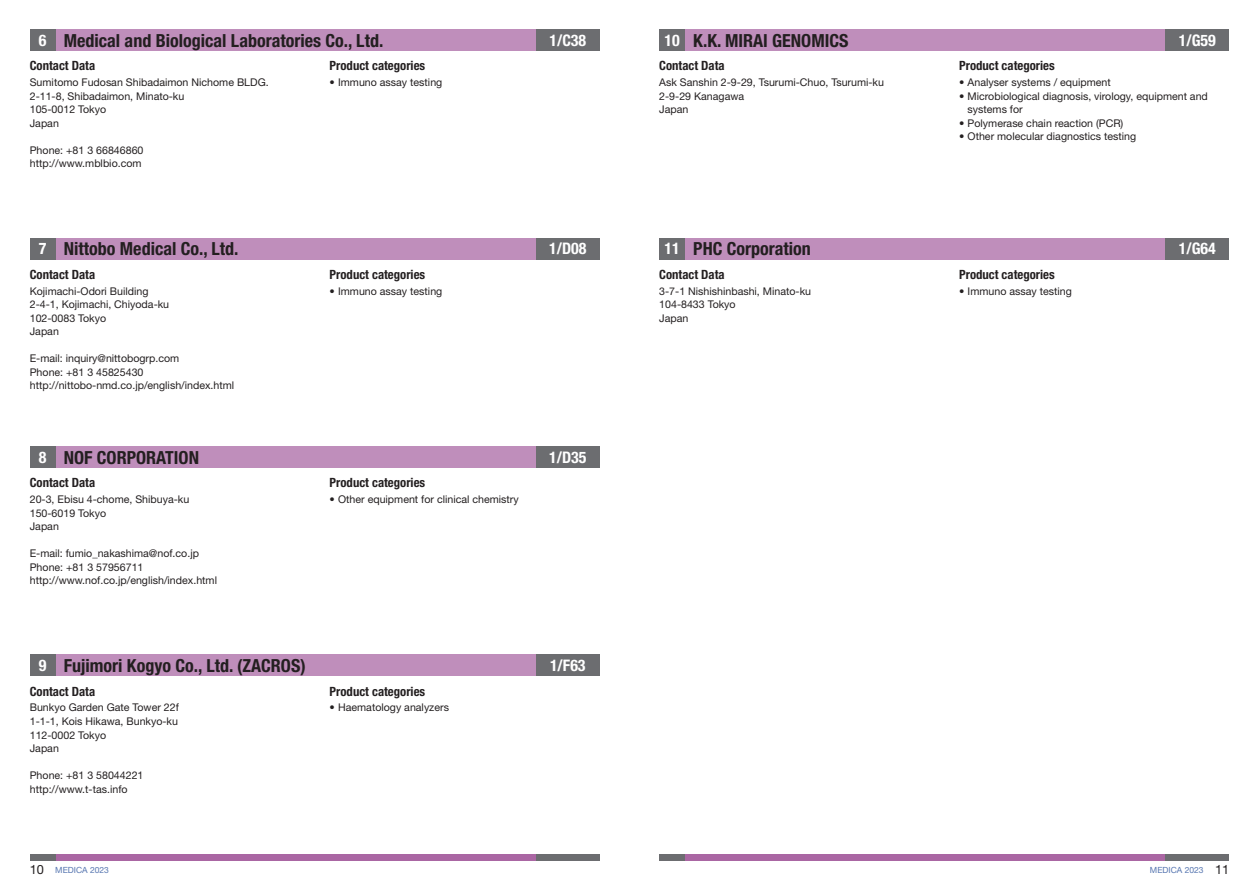
<style>
.page{position:relative;width:1259px;height:893px;background:#fff}
.page>*{position:absolute;margin:0;border:0;box-sizing:border-box;transform-origin:0 0}
.t1{font:700 condensed 18px "Helvetica Neue";color:#231f20}
.t2{font:700 condensed 15.9px "Helvetica Neue";color:#fff}
.t3{font:700 condensed 12.75px "Helvetica Neue";color:#231f20}
.t4{font:10.65px/13.5px "Helvetica Neue";color:#231f20}
.t5{font:8.55px "Helvetica Neue";color:#5877b1}
.s1{font-size:15.9px;color:#fff}
.s2{font-size:12.75px;color:#231f20}
</style>
<div class="page">
<div style="left:30px;top:855px;width:570px;height:6px;background:#aa66a3"></div>
<div style="left:536px;top:855px;width:64px;height:6px;background:#6c6d70"></div>
<div style="left:30px;top:855px;width:25px;height:6px;background:#6c6d70"></div>
<div style="left:659px;top:855px;width:570px;height:6px;background:#aa66a3"></div>
<div style="left:1165px;top:855px;width:64px;height:6px;background:#6c6d70"></div>
<div style="left:659px;top:855px;width:26px;height:6px;background:#6c6d70"></div>
<div style="left:30px;top:238px;width:570px;height:21px;background:#bf8ebb"></div>
<div style="left:659px;top:238px;width:570px;height:21px;background:#bf8ebb"></div>
<div style="left:536px;top:238px;width:64px;height:21px;background:#6c6d70"></div>
<div style="left:1165px;top:238px;width:64px;height:21px;background:#6c6d70"></div>
<div style="left:30px;top:238px;width:25px;height:21px;background:#6c6d70"></div>
<div style="left:659px;top:238px;width:26px;height:21px;background:#6c6d70"></div>
<div style="left:30px;top:30px;width:570px;height:21px;background:#bf8ebb"></div>
<div style="left:659px;top:30px;width:570px;height:21px;background:#bf8ebb"></div>
<div style="left:536px;top:30px;width:64px;height:21px;background:#6c6d70"></div>
<div style="left:1165px;top:30px;width:64px;height:21px;background:#6c6d70"></div>
<div style="left:30px;top:30px;width:25px;height:21px;background:#6c6d70"></div>
<div style="left:659px;top:30px;width:26px;height:21px;background:#6c6d70"></div>
<div style="left:30px;top:446px;width:570px;height:22px;background:#bf8ebb"></div>
<div style="left:30px;top:655px;width:570px;height:21px;background:#bf8ebb"></div>
<div style="left:536px;top:446px;width:64px;height:22px;background:#6c6d70"></div>
<div style="left:536px;top:655px;width:64px;height:21px;background:#6c6d70"></div>
<div style="left:30px;top:446px;width:25px;height:22px;background:#6c6d70"></div>
<div style="left:30px;top:655px;width:25px;height:21px;background:#6c6d70"></div>
<h1 class="t1" style="left:39px;top:30px;width:346px"><span class="s1">6</span> Medical and Biological Laboratories Co., Ltd.</h1>
<h2 class="t2" style="left:549px;top:31px;width:38px">1/C38</h2>
<h1 class="t1" style="left:664px;top:30px;width:186px"><span class="s1">10</span> K.K. MIRAI GENOMICS</h1>
<h2 class="t2" style="left:1178px;top:31px;width:39px">1/G59</h2>
<p class="t3" style="left:30px;top:58px;width:67px">Contact Data</p>
<p class="t4" style="left:30px;top:76px;width:240px">Sumitomo Fudosan Shibadaimon Nichome BLDG.<br>2-11-8, Shibadaimon, Minato-ku<br>105-0012 Tokyo<br>Japan</p>
<p class="t4" style="left:30px;top:143px;width:115px">Phone: +81 3 66846860 http://www.mblbio.com</p>
<p class="t3" style="left:330px;top:58px;width:97px">Product categories</p>
<p class="t4" style="left:330px;top:76px;width:114px">• Immuno assay testing</p>
<p class="t3" style="left:659px;top:58px;width:67px">Contact Data</p>
<p class="t4" style="left:659px;top:76px;width:226px">Ask Sanshin 2-9-29, Tsurumi-Chuo, Tsurumi-ku<br>2-9-29 Kanagawa<br>Japan</p>
<p class="t3" style="left:959px;top:58px;width:97px">Product categories</p>
<p class="t4" style="left:959px;top:76px;width:153px">• Analyser systems / equipment</p>
<p class="t4" style="left:967px;top:89px;width:242px;text-indent:-9px">• Microbiological diagnosis, virology, equipment and systems for</p>
<p class="t4" style="left:959px;top:116px;width:166px">• Polymerase chain reaction (PCR)</p>
<p class="t4" style="left:959px;top:130px;width:179px">• Other molecular diagnostics testing</p>
<h1 class="t1" style="left:39px;top:238px;width:201px"><span class="s1">7</span> Nittobo Medical Co., Ltd.</h1>
<h2 class="t2" style="left:549px;top:239px;width:39px">1/D08</h2>
<h1 class="t1" style="left:664px;top:238px;width:148px"><span class="s1">11</span> PHC Corporation</h1>
<h2 class="t2" style="left:1178px;top:239px;width:39px">1/G64</h2>
<p class="t3" style="left:30px;top:267px;width:67px">Contact Data</p>
<p class="t4" style="left:30px;top:284px;width:141px">Kojimachi-Odori Building<br>2-4-1, Kojimachi, Chiyoda-ku<br>102-0083 Tokyo<br>Japan</p>
<p class="t4" style="left:30px;top:352px;width:206px">E-mail: inquiry@nittobogrp.com<br>Phone: +81 3 45825430 http://nittobo-nmd.co.jp/english/index.html</p>
<p class="t3" style="left:330px;top:267px;width:97px">Product categories</p>
<p class="t4" style="left:330px;top:284px;width:114px">• Immuno assay testing</p>
<p class="t3" style="left:659px;top:267px;width:67px">Contact Data</p>
<p class="t4" style="left:659px;top:284px;width:153px">3-7-1 Nishishinbashi, Minato-ku<br>104-8433 Tokyo<br>Japan</p>
<p class="t3" style="left:959px;top:267px;width:97px">Product categories</p>
<p class="t4" style="left:959px;top:284px;width:114px">• Immuno assay testing</p>
<h2 class="t2" style="left:39px;top:447px;width:9px">8</h2>
<h1 class="t1" style="left:64px;top:446px;width:137px">NOF CORPORATION</h1>
<h2 class="t2" style="left:549px;top:447px;width:39px">1/D35</h2>
<p class="t3" style="left:30px;top:475px;width:67px">Contact Data</p>
<p class="t4" style="left:30px;top:492px;width:161px">20-3, Ebisu 4-chome, Shibuya-ku<br>150-6019 Tokyo<br>Japan</p>
<p class="t4" style="left:30px;top:546px;width:189px">E-mail: fumio_nakashima@nof.co.jp<br>Phone: +81 3 57956711 http://www.nof.co.jp/english/index.html</p>
<p class="t3" style="left:330px;top:475px;width:97px">Product categories</p>
<p class="t4" style="left:330px;top:492px;width:191px">• Other equipment for clinical chemistry</p>
<h2 class="t2" style="left:39px;top:656px;width:9px">9</h2>
<h1 class="t1" style="left:64px;top:655px;width:243px">Fujimori Kogyo Co., Ltd. (ZACROS)</h1>
<h2 class="t2" style="left:550px;top:656px;width:37px">1/F63</h2>
<p class="t3" style="left:30px;top:683px;width:67px">Contact Data</p>
<p class="t4" style="left:30px;top:701px;width:151px">Bunkyo Garden Gate Tower 22f<br>1-1-1, Kois Hikawa, Bunkyo-ku<br>112-0002 Tokyo<br>Japan</p>
<p class="t4" style="left:30px;top:768px;width:115px">Phone: +81 3 58044221 http://www.t-tas.info</p>
<p class="t3" style="left:330px;top:683px;width:97px">Product categories</p>
<p class="t4" style="left:330px;top:701px;width:121px">• Haematology analyzers</p>
<p class="t5" style="left:30px;top:864px;width:81px"><span class="s2">10</span> MEDICA 2023</p>
<p class="t5" style="left:1150px;top:864px;width:81px">MEDICA 2023 <span class="s2">11</span></p>
</div>
